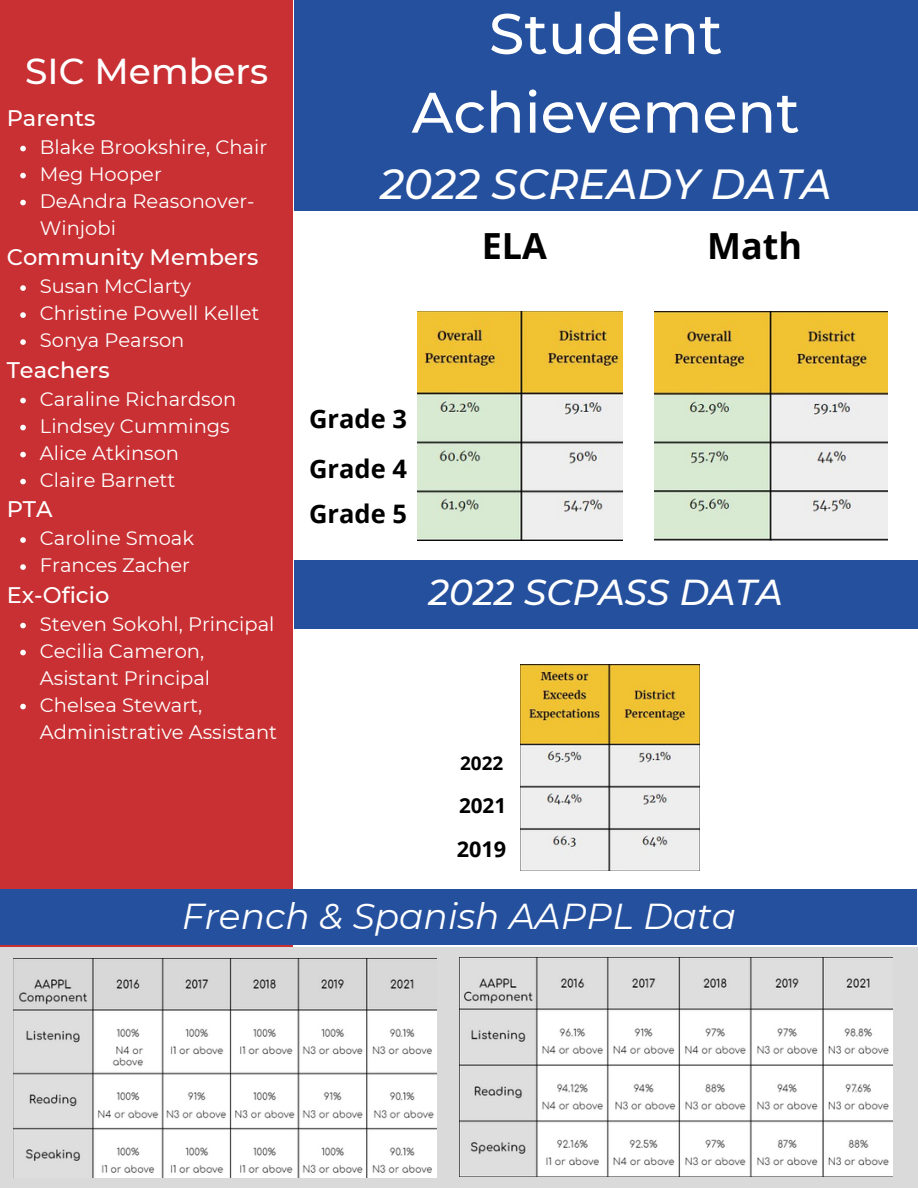
<style>
.page{position:relative;width:918px;height:1188px;background:#fff}
.page>*{position:absolute;margin:0;border:0;box-sizing:border-box;transform-origin:0 0}
.t1{font:500 57px/78.8px "Montserrat";color:#fff;text-align:center}
.t2{font:italic 500 42px "Montserrat";color:#fff}
.t3{font:italic 36px "Montserrat";color:#fff}
.t4{font:italic 500 36px "Montserrat";color:#fff}
.t5{font:500 36px "Montserrat";color:#fff}
.t6{font:700 36px "Open Sans";color:#000}
.t7{font:700 25.5px/44.4px "Open Sans";color:#000}
.t8{font:500 22.5px "Montserrat";color:#fff}
.t9{font:700 21.75px "Open Sans";color:#000}
.t10{font:700 20.7px "Open Sans";color:#000}
.t11{font:19.5px/27px "Montserrat";color:#fff}
.t12{font:700 19.05px "Open Sans";color:#000}
</style>
<div class="page">
<div style="left:294px;top:0;width:624px;height:211px;background:#25509e"></div>
<div style="left:0;top:0;width:293px;height:947px;background:#c83033"></div>
<div style="left:294px;top:560px;width:624px;height:68px;background:#25509e"></div>
<div style="left:0;top:889px;width:917px;height:56px;background:#25509e"></div>
<div style="left:0;top:947px;width:918px;height:241px;background:#dadada"></div>
<img style="left:13px;top:959px;width:423px;height:218px">
<img style="left:459px;top:958px;width:433px;height:219px">
<img style="left:418px;top:311px;width:205px;height:230px">
<img style="left:655px;top:311px;width:232px;height:230px">
<img style="left:520px;top:665px;width:179px;height:206px">
<svg style="left:20px;top:146px;width:6px;height:5px"></svg>
<svg style="left:20px;top:173px;width:6px;height:5px"></svg>
<svg style="left:20px;top:200px;width:6px;height:5px"></svg>
<svg style="left:20px;top:285px;width:6px;height:6px"></svg>
<svg style="left:20px;top:312px;width:6px;height:6px"></svg>
<svg style="left:20px;top:339px;width:6px;height:6px"></svg>
<svg style="left:20px;top:398px;width:6px;height:5px"></svg>
<svg style="left:20px;top:425px;width:6px;height:5px"></svg>
<svg style="left:20px;top:452px;width:6px;height:5px"></svg>
<svg style="left:20px;top:479px;width:6px;height:5px"></svg>
<svg style="left:20px;top:537px;width:6px;height:6px"></svg>
<svg style="left:20px;top:564px;width:6px;height:6px"></svg>
<svg style="left:20px;top:623px;width:6px;height:5px"></svg>
<svg style="left:20px;top:650px;width:6px;height:5px"></svg>
<svg style="left:20px;top:704px;width:6px;height:5px"></svg>
<h3 class="t5" style="left:25px;top:49px;width:245px">SIC Members</h3>
<p class="t8" style="left:7px;top:104px;width:90px">Parents</p>
<p class="t11" style="left:40px;top:133px;width:229px">Blake Brookshire, Chair<br>Meg Hooper<br>DeAndra Reasonover-<br>Winjobi</p>
<p class="t11" style="left:40px;top:273px;width:221px">Susan McClarty<br>Christine Powell Kellet<br>Sonya Pearson</p>
<p class="t11" style="left:40px;top:385px;width:198px">Caraline Richardson<br>Lindsey Cummings<br>Alice Atkinson<br>Claire Barnett</p>
<p class="t8" style="left:7px;top:243px;width:253px">Community Members</p>
<p class="t8" style="left:7px;top:356px;width:104px">Teachers</p>
<p class="t8" style="left:7px;top:495px;width:47px">PTA</p>
<p class="t11" style="left:40px;top:525px;width:156px">Caroline Smoak<br>Frances Zacher</p>
<p class="t8" style="left:7px;top:581px;width:104px">Ex-Oficio</p>
<p class="t11" style="left:40px;top:610px;width:239px">Steven Sokohl, Principal<br>Cecilia Cameron,<br>Asistant Principal<br>Chelsea Stewart,<br>Administrative Assistant</p>
<h1 class="t1" style="left:412px;top:-6px;width:390px">Student<br>Achievement</h1>
<h2 class="t2" style="left:380px;top:158px;width:453px">2022 SCREADY DATA</h2>
<h3 class="t6" style="left:482px;top:220px;width:67px">ELA</h3>
<h3 class="t6" style="left:707px;top:220px;width:96px">Math</h3>
<h3 class="t7" style="left:309px;top:396px;width:99px">Grade 3</h3>
<h3 class="t7" style="left:309px;top:446px;width:99px">Grade 4<br>Grade 5</h3>
<h3 class="t4" style="left:429px;top:570px;width:356px">2022 SCPASS DATA</h3>
<p class="t12" style="left:460px;top:750px;width:45px">2022</p>
<p class="t10" style="left:459px;top:791px;width:49px">2021</p>
<p class="t9" style="left:457px;top:834px;width:51px">2019</p>
<h3 class="t3" style="left:182px;top:894px;width:556px">French &amp; Spanish AAPPL Data</h3>
</div>
